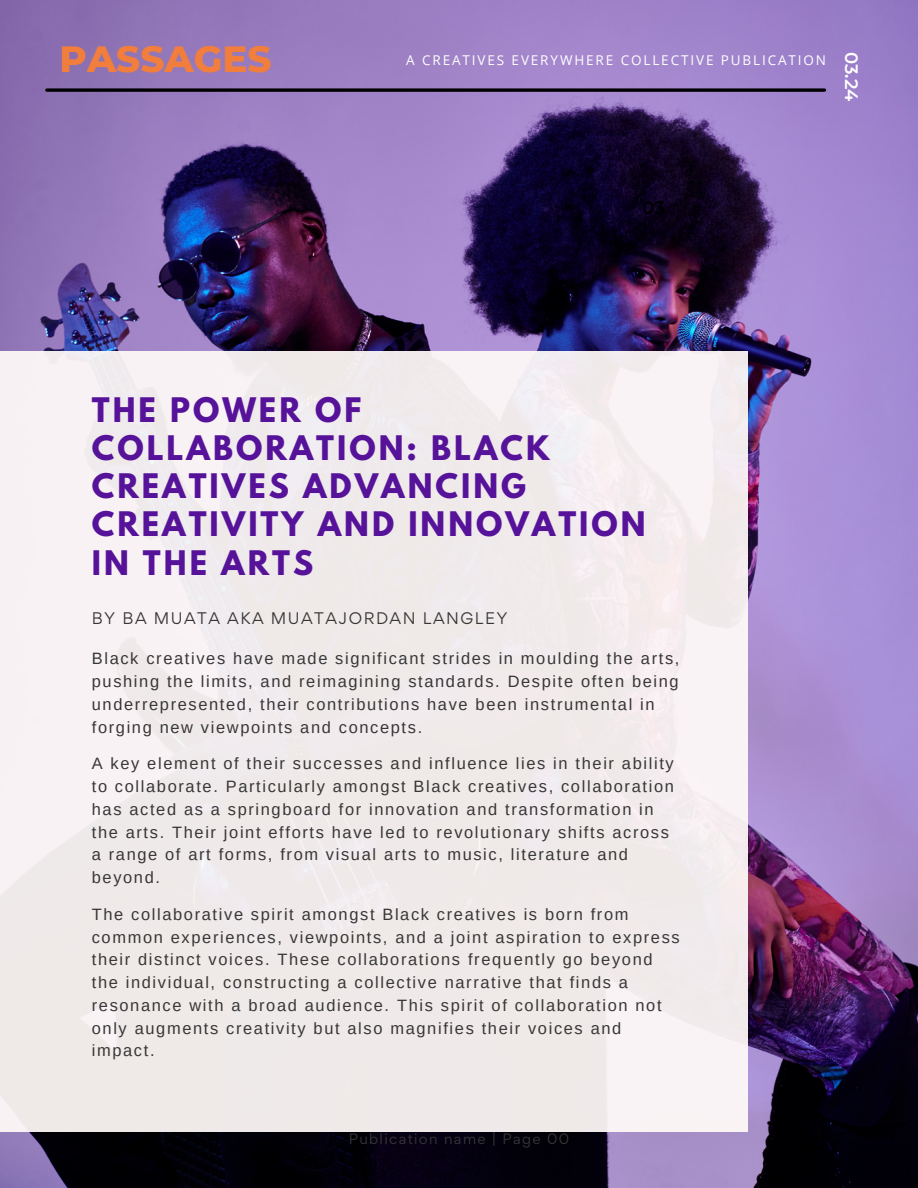
<style>
.page{position:relative;width:918px;height:1188px;background:#fff}
.page>*{position:absolute;margin:0;border:0;box-sizing:border-box;transform-origin:0 0}
.t1{font:800 37.2px "Montserrat";color:#f17e3d}
.t2{font:700 30px/38.2px "League Spartan";letter-spacing:.1em;color:#56139a}
.t3{font:600 18px "Montserrat";color:#fff}
.t4{font:600 18px "Montserrat";color:#000}
.t5{font:16.5px/22.8px "Arimo";letter-spacing:.1em;color:#373636}
.t6{font:15px "Gordita";letter-spacing:.1em;color:#373636}
.t7{font:13.5px "Open Sans";letter-spacing:.14em;color:#fff}
.t8{font:13.5px "Gordita";letter-spacing:.1em;color:#373636}
</style>
<div class="page">
<img style="left:0;top:138px;width:918px;height:1050px">
<hr style="left:92px;top:1102px;width:734px;height:2px;background:#373636">
<svg style="left:0;top:0;width:918px;height:138px;background:#967abe"></svg>
<svg style="left:70px;top:103px;width:778px;height:4px;background:#9f83c7"></svg>
<div style="left:0;top:351px;width:747px;height:781px;background:#efeaeb"></div>
<svg style="left:47px;top:88px;width:778px;height:4px;background:#18131e"></svg>
<h4 class="t1" style="left:60px;top:36px;width:213px">PASSAGES</h4>
<h4 class="t7" style="left:406px;top:50px;width:421px">A CREATIVES EVERYWHERE COLLECTIVE PUBLICATION</h4>
<p class="t1" style="left:83px;top:51px;width:189px">PASSAGE</p>
<p class="t3" style="left:862px;top:52px;width:51px;rotate:90deg">03.24</p>
<h4 class="t4" style="left:642px;top:197px;width:24px">03</h4>
<h2 class="t2" style="left:92px;top:394px;width:555px">THE POWER OF<br>COLLABORATION: BLACK<br>CREATIVES ADVANCING<br>CREATIVITY AND INNOVATION<br>IN THE ARTS</h2>
<h5 class="t6" style="left:92px;top:608px;width:417px">BY BA MUATA AKA MUATAJORDAN LANGLEY</h5>
<h3 class="t5" style="left:92px;top:647px;width:589px">Black creatives have made significant strides in moulding the arts, pushing the limits, and reimagining standards. Despite often being underrepresented, their contributions have been instrumental in forging new viewpoints and concepts.</h3>
<p class="t5" style="left:92px;top:752px;width:584px">A key element of their successes and influence lies in their ability to collaborate. Particularly amongst Black creatives, collaboration has acted as a springboard for innovation and transformation in the arts. Their joint efforts have led to revolutionary shifts across a range of art forms, from visual arts to music, literature and beyond.</p>
<p class="t5" style="left:92px;top:903px;width:590px">The collaborative spirit amongst Black creatives is born from common experiences, viewpoints, and a joint aspiration to express their distinct voices. These collaborations frequently go beyond the individual, constructing a collective narrative that finds a resonance with a broad audience. This spirit of collaboration not only augments creativity but also magnifies their voices and impact.</p>
<h6 class="t8" style="left:349px;top:1129px;width:222px">Publication name | Page 00</h6>
</div>
